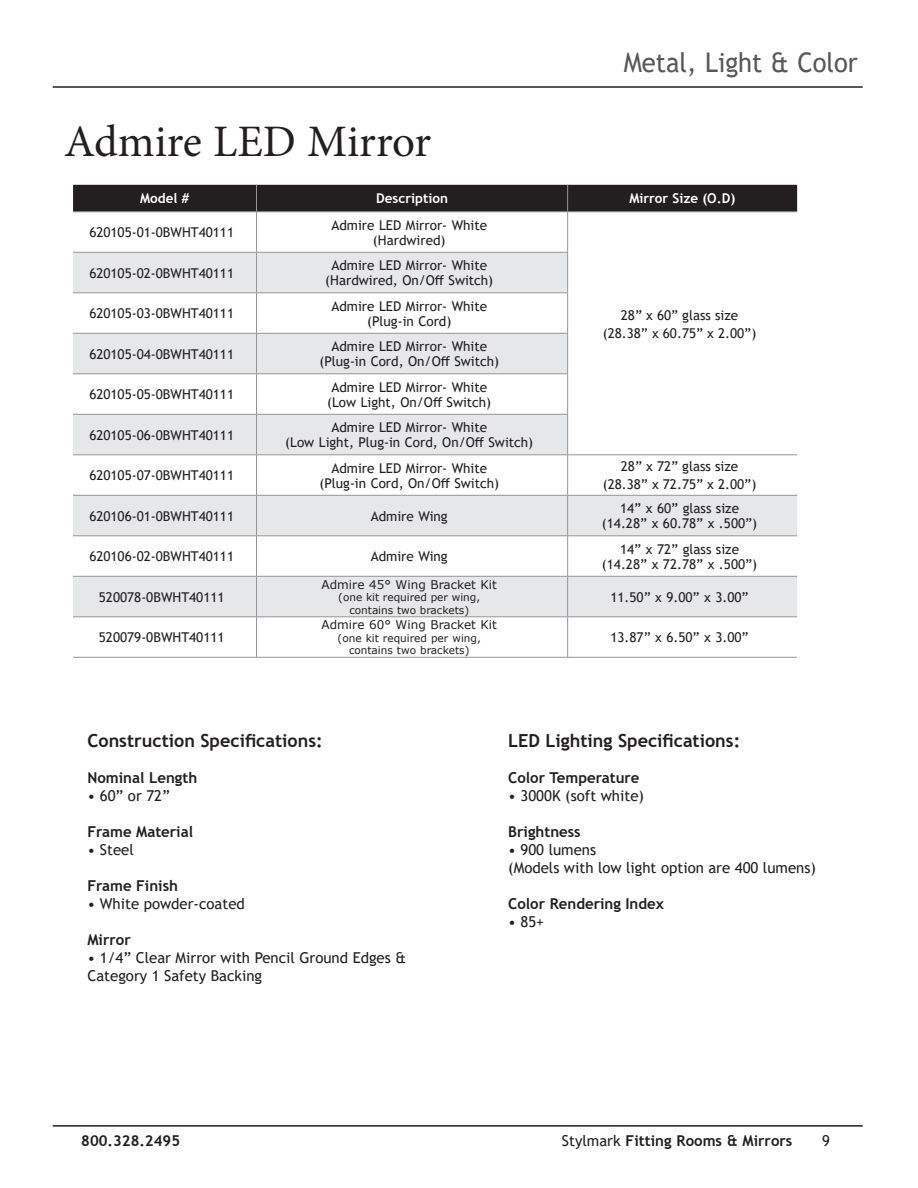
<style>
.page{position:relative;width:918px;height:1188px;background:#fff}
.page>*{position:absolute;margin:0;border:0;box-sizing:border-box;transform-origin:0 0}
.t1{font:45px "Minion Pro";color:#231f20}
.t2{font:27px "Trebuchet MS";color:#57585a;scale:.95 1}
.t3{font:700 18px "Trebuchet MS";color:#231f20}
.t4{font:15px/18px "Trebuchet MS";color:#231f20}
.t5{font:700 15px "Trebuchet MS";color:#231f20}
.t6{font:13.5px/15px "Trebuchet MS";color:#231f20;text-align:center}
.t7{font:700 13.5px "Trebuchet MS";color:#fff}
.t8{font:12px "Verdana";color:#231f20}
.t9{font:10.5px/12.6px "Verdana";color:#231f20;text-align:center}
.s1{font-weight:400}
</style>
<div class="page">
<hr style="left:53px;top:86px;width:810px;height:2px;background:#231f20">
<hr style="left:53px;top:1125px;width:810px;height:2px;background:#231f20">
<svg style="left:73px;top:253px;width:724px;height:363px"></svg>
<div style="left:73px;top:185px;width:724px;height:26px;background:#231f20"></div>
<hr style="left:73px;top:211px;width:183px;height:1px;background:#939598">
<hr style="left:256px;top:211px;width:312px;height:1px;background:#939598">
<hr style="left:256px;top:212px;width:1px;height:40px;background:#939598">
<hr style="left:568px;top:211px;width:229px;height:1px;background:#939598">
<hr style="left:567px;top:212px;width:1px;height:40px;background:#939598">
<hr style="left:256px;top:253px;width:1px;height:39px;background:#939598">
<hr style="left:567px;top:253px;width:1px;height:39px;background:#939598">
<hr style="left:256px;top:293px;width:1px;height:40px;background:#939598">
<hr style="left:567px;top:293px;width:1px;height:40px;background:#939598">
<hr style="left:256px;top:334px;width:1px;height:39px;background:#939598">
<hr style="left:567px;top:334px;width:1px;height:39px;background:#939598">
<hr style="left:256px;top:374px;width:1px;height:40px;background:#939598">
<hr style="left:567px;top:374px;width:1px;height:40px;background:#939598">
<hr style="left:256px;top:415px;width:1px;height:39px;background:#939598">
<hr style="left:567px;top:415px;width:1px;height:39px;background:#939598">
<hr style="left:256px;top:455px;width:1px;height:40px;background:#939598">
<hr style="left:567px;top:455px;width:1px;height:40px;background:#939598">
<hr style="left:256px;top:496px;width:1px;height:39px;background:#939598">
<hr style="left:567px;top:496px;width:1px;height:39px;background:#939598">
<hr style="left:256px;top:536px;width:1px;height:40px;background:#939598">
<hr style="left:567px;top:536px;width:1px;height:40px;background:#939598">
<hr style="left:256px;top:577px;width:1px;height:39px;background:#939598">
<hr style="left:567px;top:577px;width:1px;height:39px;background:#939598">
<hr style="left:256px;top:617px;width:1px;height:40px;background:#939598">
<hr style="left:567px;top:617px;width:1px;height:40px;background:#939598">
<hr style="left:73px;top:252px;width:183px;height:1px;background:#939598">
<hr style="left:256px;top:252px;width:312px;height:1px;background:#939598">
<hr style="left:73px;top:292px;width:183px;height:1px;background:#939598">
<hr style="left:256px;top:292px;width:312px;height:1px;background:#939598">
<hr style="left:73px;top:333px;width:183px;height:1px;background:#939598">
<hr style="left:256px;top:333px;width:312px;height:1px;background:#939598">
<hr style="left:73px;top:373px;width:183px;height:1px;background:#939598">
<hr style="left:256px;top:373px;width:312px;height:1px;background:#939598">
<hr style="left:73px;top:414px;width:183px;height:1px;background:#939598">
<hr style="left:256px;top:414px;width:312px;height:1px;background:#939598">
<hr style="left:73px;top:454px;width:183px;height:1px;background:#939598">
<hr style="left:256px;top:454px;width:312px;height:1px;background:#939598">
<hr style="left:568px;top:454px;width:229px;height:1px;background:#939598">
<hr style="left:73px;top:495px;width:183px;height:1px;background:#939598">
<hr style="left:256px;top:495px;width:312px;height:1px;background:#939598">
<hr style="left:568px;top:495px;width:229px;height:1px;background:#939598">
<hr style="left:73px;top:535px;width:183px;height:1px;background:#939598">
<hr style="left:256px;top:535px;width:312px;height:1px;background:#939598">
<hr style="left:568px;top:535px;width:229px;height:1px;background:#939598">
<hr style="left:73px;top:576px;width:183px;height:1px;background:#939598">
<hr style="left:256px;top:576px;width:312px;height:1px;background:#939598">
<hr style="left:568px;top:576px;width:229px;height:1px;background:#939598">
<hr style="left:73px;top:616px;width:183px;height:1px;background:#939598">
<hr style="left:256px;top:616px;width:312px;height:1px;background:#939598">
<hr style="left:568px;top:616px;width:229px;height:1px;background:#939598">
<hr style="left:73px;top:657px;width:183px;height:1px;background:#939598">
<hr style="left:256px;top:657px;width:312px;height:1px;background:#939598">
<hr style="left:568px;top:657px;width:229px;height:1px;background:#939598">
<p class="t1" style="left:64px;top:111px;width:369px">Admire LED Mirror</p>
<h2 class="t2" style="left:624px;top:45px;width:248px">Metal, Light &amp; Color</h2>
<p class="t7" style="left:140px;top:190px;width:51px">Model #</p>
<p class="t7" style="left:376px;top:190px;width:73px">Description</p>
<p class="t7" style="left:629px;top:190px;width:107px">Mirror Size (O.D)</p>
<p class="t6" style="left:89px;top:225px;width:146px">620105-01-0BWHT40111</p>
<p class="t6" style="left:331px;top:217px;width:157px">Admire LED Mirror- White (Hardwired)</p>
<p class="t6" style="left:89px;top:265px;width:146px">620105-02-0BWHT40111</p>
<p class="t6" style="left:325px;top:258px;width:170px">Admire LED Mirror- White (Hardwired, On/Off Switch)</p>
<p class="t6" style="left:89px;top:306px;width:146px">620105-03-0BWHT40111</p>
<p class="t6" style="left:331px;top:298px;width:157px">Admire LED Mirror- White (Plug-in Cord)</p>
<p class="t6" style="left:89px;top:346px;width:146px">620105-04-0BWHT40111</p>
<p class="t6" style="left:319px;top:339px;width:181px">Admire LED Mirror- White (Plug-in Cord, On/Off Switch)</p>
<p class="t6" style="left:89px;top:387px;width:146px">620105-05-0BWHT40111</p>
<p class="t6" style="left:327px;top:379px;width:166px">Admire LED Mirror- White (Low Light, On/Off Switch)</p>
<p class="t6" style="left:89px;top:427px;width:146px">620105-06-0BWHT40111</p>
<p class="t6" style="left:285px;top:420px;width:249px">Admire LED Mirror- White<br>(Low Light, Plug-in Cord, On/Off Switch)</p>
<p class="t6" style="left:89px;top:468px;width:146px">620105-07-0BWHT40111</p>
<p class="t6" style="left:319px;top:460px;width:181px">Admire LED Mirror- White (Plug-in Cord, On/Off Switch)</p>
<p class="t6" style="left:621px;top:459px;width:119px">28” x 72” glass size</p>
<p class="t6" style="left:621px;top:308px;width:119px">28” x 60” glass size</p>
<p class="t6" style="left:603px;top:326px;width:155px">(28.38” x 60.75” x 2.00”)</p>
<p class="t6" style="left:603px;top:477px;width:155px">(28.38” x 72.75” x 2.00”)</p>
<p class="t6" style="left:89px;top:508px;width:146px">620106-01-0BWHT40111</p>
<p class="t6" style="left:371px;top:508px;width:78px">Admire Wing</p>
<p class="t6" style="left:602px;top:501px;width:157px">14” x 60” glass size (14.28” x 60.78” x .500”)</p>
<p class="t6" style="left:89px;top:549px;width:146px">620106-02-0BWHT40111</p>
<p class="t6" style="left:371px;top:549px;width:78px">Admire Wing</p>
<p class="t6" style="left:602px;top:541px;width:157px">14” x 72” glass size (14.28” x 72.78” x .500”)</p>
<p class="t6" style="left:99px;top:589px;width:127px">520078-0BWHT40111</p>
<p class="t8" style="left:322px;top:576px;width:177px">Admire 45° Wing Bracket Kit</p>
<p class="t9" style="left:338px;top:591px;width:143px">(one kit required per wing, contains two brackets)</p>
<p class="t6" style="left:610px;top:589px;width:140px">11.50” x 9.00” x 3.00”</p>
<p class="t6" style="left:99px;top:630px;width:127px">520079-0BWHT40111</p>
<p class="t8" style="left:322px;top:616px;width:177px">Admire 60° Wing Bracket Kit</p>
<p class="t9" style="left:338px;top:631px;width:145px">(one kit required per wing, contains two brackets)</p>
<p class="t6" style="left:610px;top:630px;width:140px">13.87” x 6.50” x 3.00”</p>
<p class="t3" style="left:87px;top:729px;width:237px">Construction Specifications:</p>
<p class="t5" style="left:87px;top:768px;width:111px">Nominal Length</p>
<p class="t4" style="left:87px;top:786px;width:84px">• 60” or 72”</p>
<p class="t5" style="left:87px;top:822px;width:107px">Frame Material</p>
<p class="t4" style="left:87px;top:840px;width:48px">• Steel</p>
<p class="t5" style="left:87px;top:876px;width:92px">Frame Finish</p>
<p class="t4" style="left:87px;top:894px;width:159px">• White powder-coated</p>
<p class="t5" style="left:87px;top:930px;width:45px">Mirror</p>
<p class="t4" style="left:87px;top:948px;width:320px">• 1/4” Clear Mirror with Pencil Ground Edges &amp;<br>Category 1 Safety Backing</p>
<p class="t3" style="left:508px;top:729px;width:234px">LED Lighting Specifications:</p>
<p class="t5" style="left:508px;top:768px;width:133px">Color Temperature</p>
<p class="t4" style="left:508px;top:786px;width:137px">• 3000K (soft white)</p>
<p class="t5" style="left:508px;top:822px;width:74px">Brightness</p>
<p class="t4" style="left:508px;top:840px;width:89px">• 900 lumens</p>
<p class="t4" style="left:508px;top:858px;width:309px">(Models with low light option are 400 lumens)</p>
<p class="t5" style="left:508px;top:894px;width:157px">Color Rendering Index</p>
<p class="t4" style="left:508px;top:912px;width:37px">• 85+</p>
<p class="t5" style="left:81px;top:1132px;width:100px">800.328.2495</p>
<p class="t5" style="left:562px;top:1132px;width:232px"><span class="s1">Stylmark</span> Fitting Rooms &amp; Mirrors</p>
<p class="t4" style="left:822px;top:1132px;width:9px">9</p>
</div>
